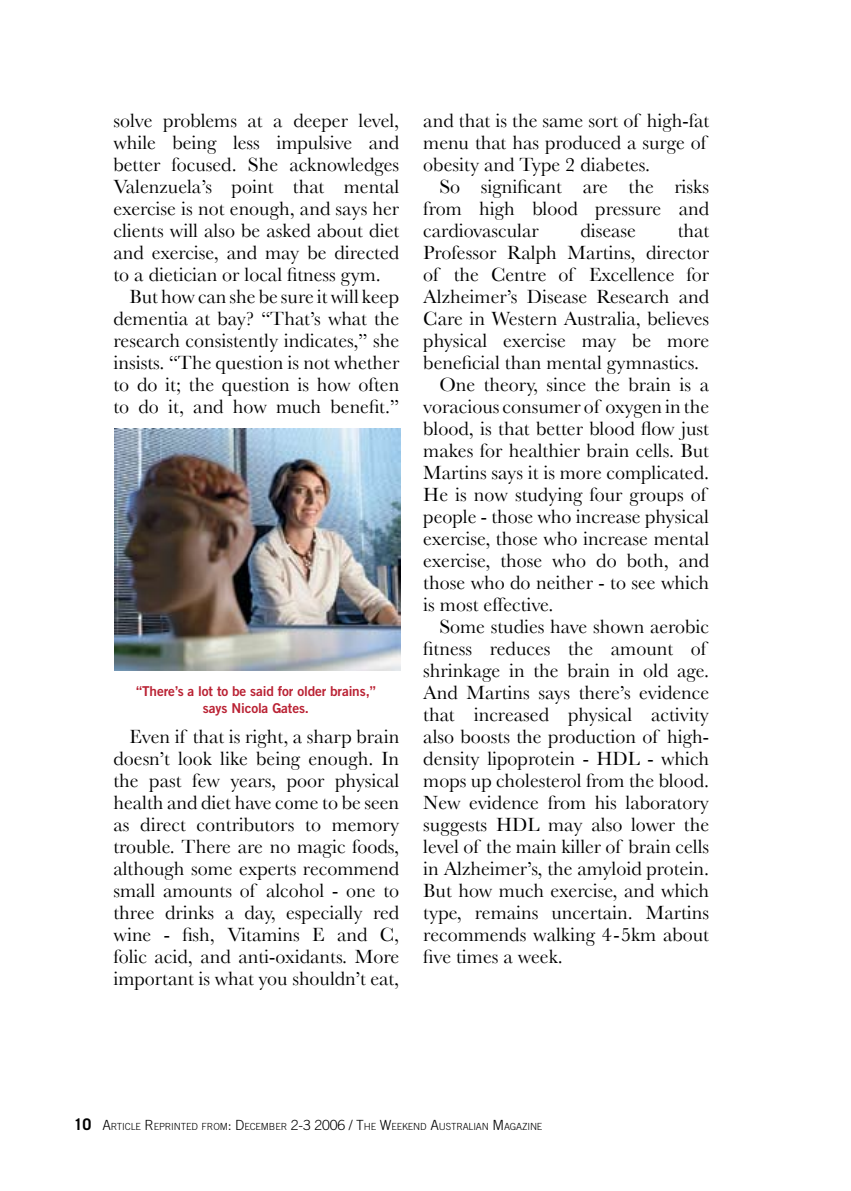
<style>
.page{position:relative;width:851px;height:1191px;background:#fff}
.page>*{position:absolute;margin:0;border:0;box-sizing:border-box;transform-origin:0 0}
.t1{font:20px/22px "Baskerville";color:#000;text-align:justify}
.t2{font:13.6px/17px "Trade Gothic Bold Two";letter-spacing:-.01em;color:#ba2234;text-align:center}
.t3{font:300 9.8px "Trade Gothic";letter-spacing:-.015em;color:#000}
.s1{font-weight:700;font-size:16px}
.s2{font-size:14px}
</style>
<div class="page">
<img style="left:114px;top:428px;width:287px;height:242px">
<p class="t1" style="left:113px;top:109px;width:287px">solve problems at a deeper level,</p>
<p class="t1" style="left:113px;top:131px;width:287px">while being less impulsive and</p>
<p class="t1" style="left:113px;top:153px;width:287px">better focused. She acknowledges</p>
<p class="t1" style="left:113px;top:175px;width:287px">Valenzuela’s point that mental</p>
<p class="t1" style="left:113px;top:197px;width:287px">exercise is not enough, and says her</p>
<p class="t1" style="left:113px;top:219px;width:287px">clients will also be asked about diet</p>
<p class="t1" style="left:113px;top:241px;width:287px">and exercise, and may be directed</p>
<p class="t1" style="left:113px;top:263px;width:269px">to a dietician or local fitness gym.</p>
<p class="t1" style="left:129px;top:285px;width:271px">But how can she be sure it will keep</p>
<p class="t1" style="left:113px;top:307px;width:287px">dementia at bay? “That’s what the</p>
<p class="t1" style="left:113px;top:329px;width:287px">research consistently indicates,” she</p>
<p class="t1" style="left:113px;top:351px;width:287px">insists. “The question is not whether</p>
<p class="t1" style="left:113px;top:373px;width:287px">to do it; the question is how often</p>
<p class="t1" style="left:113px;top:395px;width:287px">to do it, and how much benefit.”</p>
<p class="t2" style="left:136px;top:682px;width:241px">“There’s a lot to be said for older brains,” says Nicola Gates.</p>
<p class="t1" style="left:113px;top:725px;width:287px;text-indent:16px">Even if that is right, a sharp brain doesn’t look like being enough. In the past few years, poor physical health and diet have come to be seen as direct contributors to memory trouble. There are no magic foods, although some experts recommend small amounts of alcohol - one to three drinks a day, especially red wine - fish, Vitamins E and C, folic acid, and anti-oxidants. More important is what you shouldn’t eat,</p>
<p class="t1" style="left:423px;top:109px;width:287px;text-align:left">and that is the same sort of high-fat menu that has produced a surge of obesity and Type 2 diabetes.</p>
<p class="t1" style="left:423px;top:175px;width:287px;text-indent:16px">So significant are the risks from high blood pressure and cardiovascular</p>
<p class="t1" style="left:580px;top:219px;width:57px">disease</p>
<p class="t1" style="left:677px;top:219px;width:33px">that</p>
<p class="t1" style="left:423px;top:241px;width:287px">Professor Ralph Martins, director</p>
<p class="t1" style="left:423px;top:263px;width:287px">of the Centre of Excellence for</p>
<p class="t1" style="left:423px;top:285px;width:287px">Alzheimer’s Disease Research and</p>
<p class="t1" style="left:423px;top:307px;width:287px">Care in Western Australia, believes</p>
<p class="t1" style="left:423px;top:329px;width:287px">physical exercise may be more</p>
<p class="t1" style="left:423px;top:351px;width:277px">beneficial than mental gymnastics.</p>
<p class="t1" style="left:439px;top:373px;width:271px">One theory, since the brain is a</p>
<p class="t1" style="left:423px;top:395px;width:287px">voracious consumer of oxygen in the</p>
<p class="t1" style="left:423px;top:417px;width:287px">blood, is that better blood flow just</p>
<p class="t1" style="left:423px;top:439px;width:287px">makes for healthier brain cells. But</p>
<p class="t1" style="left:423px;top:461px;width:287px">Martins says it is more complicated.</p>
<p class="t1" style="left:423px;top:483px;width:284px">He is now studying four groups of</p>
<p class="t1" style="left:423px;top:505px;width:287px">people - those who increase physical</p>
<p class="t1" style="left:423px;top:527px;width:287px">exercise, those who increase mental</p>
<p class="t1" style="left:423px;top:549px;width:287px">exercise, those who do both, and</p>
<p class="t1" style="left:423px;top:571px;width:287px">those who do neither - to see which</p>
<p class="t1" style="left:423px;top:593px;width:132px">is most effective.</p>
<p class="t1" style="left:439px;top:615px;width:271px">Some studies have shown aerobic</p>
<p class="t1" style="left:423px;top:637px;width:284px">fitness reduces the amount of</p>
<p class="t1" style="left:423px;top:659px;width:287px">shrinkage in the brain in old age.</p>
<p class="t1" style="left:423px;top:681px;width:287px">And Martins says there’s evidence</p>
<p class="t1" style="left:423px;top:703px;width:287px">that increased physical activity</p>
<p class="t1" style="left:423px;top:725px;width:287px">also boosts the production of high-</p>
<p class="t1" style="left:423px;top:747px;width:287px">density lipoprotein - HDL - which</p>
<p class="t1" style="left:423px;top:769px;width:287px">mops up cholesterol from the blood.</p>
<p class="t1" style="left:423px;top:791px;width:287px">New evidence from his laboratory</p>
<p class="t1" style="left:423px;top:813px;width:287px">suggests HDL may also lower the</p>
<p class="t1" style="left:423px;top:835px;width:287px">level of the main killer of brain cells</p>
<p class="t1" style="left:423px;top:857px;width:287px">in Alzheimer’s, the amyloid protein.</p>
<p class="t1" style="left:423px;top:879px;width:287px">But how much exercise, and which</p>
<p class="t1" style="left:423px;top:901px;width:287px">type, remains uncertain. Martins</p>
<p class="t1" style="left:423px;top:923px;width:287px">recommends walking 4-5km about</p>
<p class="t1" style="left:423px;top:945px;width:141px">five times a week.</p>
<p class="t3" style="left:74px;top:1120px;width:470px"><span class="s1">10</span> <span class="s2">A</span>RTICLE <span class="s2">R</span> EPRINTED FROM<span class="s2">: D</span> ECEMBER <span class="s2">2-3 2006 / T</span>HE <span class="s2">W</span>EEKEND <span class="s2">A</span>USTRALIAN <span class="s2">M</span> AGAZINE</p>
</div>
